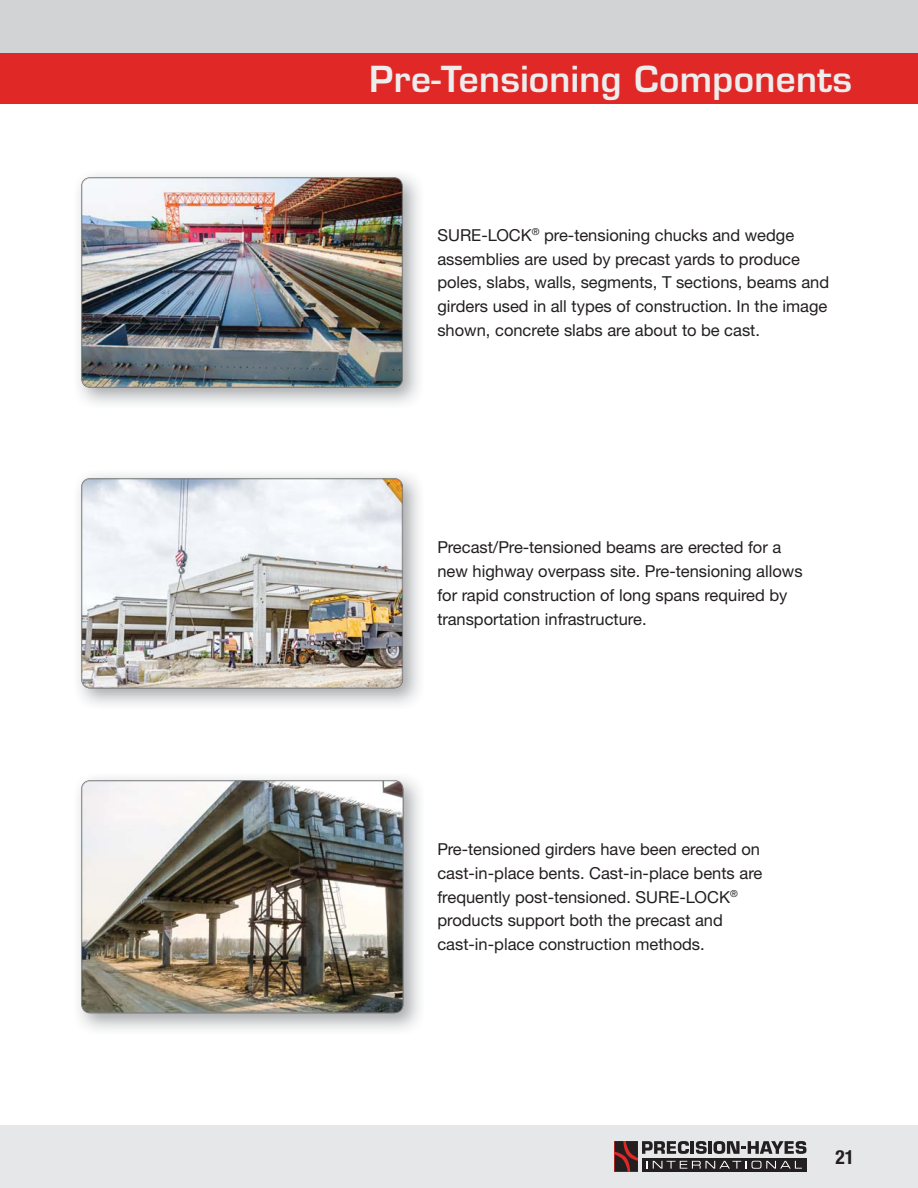
<style>
.page{position:relative;width:918px;height:1188px;background:#fff}
.page>*{position:absolute;margin:0;border:0;box-sizing:border-box;transform-origin:0 0}
.t1{font:600 34.95px "Eurostile";letter-spacing:.01em;color:#ededee}
.t2{font:700 condensed 19.5px "Helvetica Neue LTW1 G";color:#231f20}
.t3{font:16.5px/23.7px "Helvetica Neue LTW1 G";color:#231f20}
</style>
<div class="page">
<div style="left:0;top:1126px;width:918px;height:62px;background:#e6e7e8"></div>
<div style="left:0;top:0;width:918px;height:62px;background:#d1d3d4"></div>
<div style="left:0;top:53px;width:918px;height:50px;background:#e02826"></div>
<svg style="left:615px;top:1141px;width:192px;height:31px"></svg>
<img style="left:82px;top:479px;width:320px;height:208px">
<img style="left:78px;top:777px;width:342px;height:253px">
<img style="left:82px;top:781px;width:320px;height:231px">
<img style="left:82px;top:178px;width:320px;height:209px">
<h1 class="t1" style="left:370px;top:63px;width:484px">Pre-Tensioning Components</h1>
<p class="t3" style="left:437px;top:225px;width:393px">SURE-LOCK<sup>®</sup> pre-tensioning chucks and wedge assemblies are used by precast yards to produce poles, slabs, walls, segments, T sections, beams and girders used in all types of construction. In the image shown, concrete slabs are about to be cast.</p>
<p class="t3" style="left:437px;top:538px;width:367px">Precast/Pre-tensioned beams are erected for a new highway overpass site. Pre-tensioning allows for rapid construction of long spans required by transportation infrastructure.</p>
<p class="t3" style="left:437px;top:839px;width:327px">Pre-tensioned girders have been erected on cast-in-place bents. Cast-in-place bents are frequently post-tensioned. SURE-LOCK<sup>® </sup>products support both the precast and cast-in-place construction methods.</p>
<p class="t2" style="left:835px;top:1150px;width:20px">21</p>
</div>
